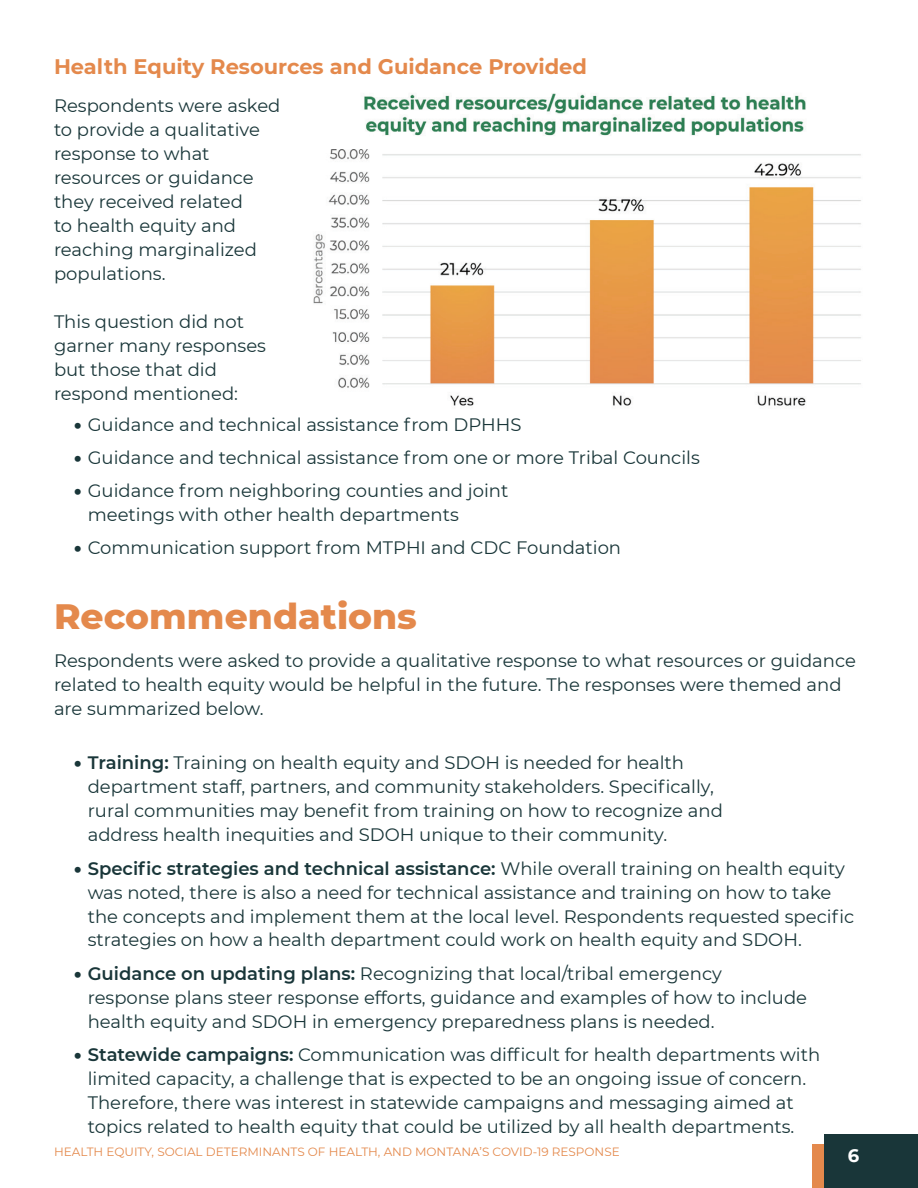
<style>
.page{position:relative;width:918px;height:1188px;background:#fff}
.page>*{position:absolute;margin:0;border:0;box-sizing:border-box;transform-origin:0 0}
.t1{font:800 36px "Montserrat";color:#e4894c}
.t2{font:700 21px "Montserrat";color:#e4894c}
.t3{font:18px/24px "Montserrat";color:#193639}
.t4{font:700 18px "Montserrat";color:#fff}
.t5{font:12px "Montserrat";color:#e4894c}
.s1{font-weight:900}
.s2{font-weight:600}
</style>
<div class="page">
<div style="left:812px;top:1145px;width:106px;height:43px;background:#e4894c"></div>
<div style="left:824px;top:1134px;width:94px;height:54px;background:#193639"></div>
<img style="left:313px;top:93px;width:548px;height:313px">
<p class="t2" style="left:54px;top:52px;width:534px">Health Equity Resources and Guidance Provided</p>
<p class="t3" style="left:54px;top:93px;width:228px">Respondents were asked to provide a qualitative response to what resources or guidance they received related<br>to health equity and reaching marginalized populations.</p>
<p class="t3" style="left:54px;top:309px;width:214px">This question did not garner many responses but those that did respond mentioned:</p>
<p class="t3" style="left:74px;top:411px;width:449px"><span class="s1">•</span> Guidance and technical assistance from DPHHS</p>
<p class="t3" style="left:74px;top:445px;width:627px"><span class="s1">•</span> Guidance and technical assistance from one or more Tribal Councils</p>
<p class="t3" style="left:88px;top:478px;width:422px;text-indent:-14px"><span class="s1">•</span> Guidance from neighboring counties and joint meetings with other health departments</p>
<p class="t3" style="left:74px;top:535px;width:548px"><span class="s1">•</span> Communication support from MTPHI and CDC Foundation</p>
<h1 class="t1" style="left:54px;top:590px;width:365px">Recommendations</h1>
<p class="t3" style="left:54px;top:648px;width:803px">Respondents were asked to provide a qualitative response to what resources or guidance related to health equity would be helpful in the future. The responses were themed and are summarized below.</p>
<p class="t3" style="left:88px;top:750px;width:637px;text-indent:-14px"><span class="s1">•</span> <span class="s2">Training:</span> Training on health equity and SDOH is needed for health department staff, partners, and community stakeholders. Specifically, rural communities may benefit from training on how to recognize and address health inequities and SDOH unique to their community.</p>
<p class="t3" style="left:88px;top:855px;width:768px;text-indent:-14px"><span class="s1">•</span> <span class="s2">Specific strategies and technical assistance:</span> While overall training on health equity was noted, there is also a need for technical assistance and training on how to take the concepts and implement them at the local level. Respondents requested specific strategies on how a health department could work on health equity and SDOH.</p>
<p class="t3" style="left:88px;top:961px;width:721px;text-indent:-14px"><span class="s1">•</span> <span class="s2">Guidance on updating plans:</span> Recognizing that local/tribal emergency response plans steer response efforts, guidance and examples of how to include health equity and SDOH in emergency preparedness plans is needed.</p>
<p class="t3" style="left:88px;top:1042px;width:734px;text-indent:-14px"><span class="s1">•</span> <span class="s2">Statewide campaigns:</span> Communication was difficult for health departments with limited capacity, a challenge that is expected to be an ongoing issue of concern.<br>Therefore, there was interest in statewide campaigns and messaging aimed at topics related to health equity that could be utilized by all health departments.</p>
<p class="t5" style="left:54px;top:1144px;width:567px">HEALTH EQUITY, SOCIAL DETERMINANTS OF HEALTH, AND MONTANA’S COVID-19 RESPONSE</p>
<p class="t4" style="left:848px;top:1143px;width:13px">6</p>
</div>
